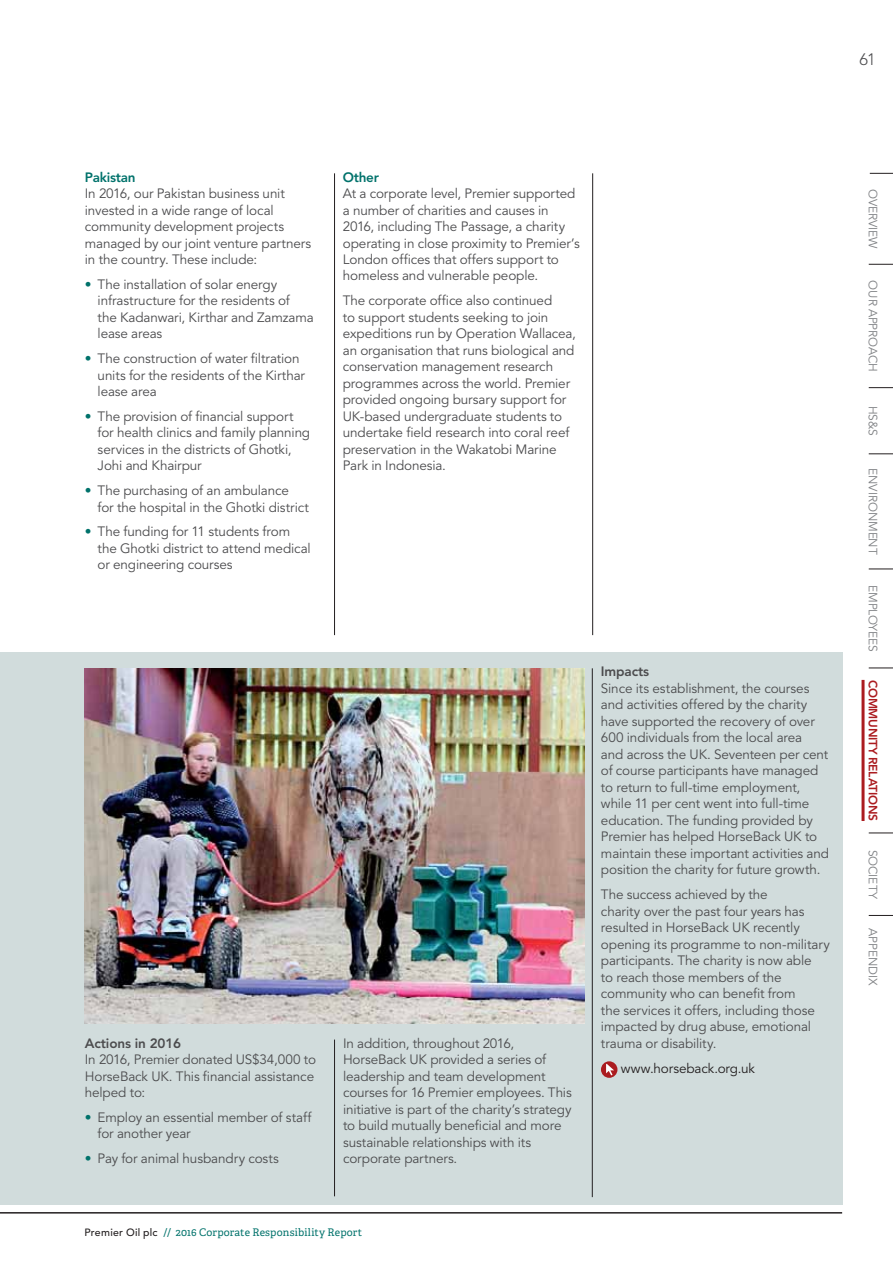
<style>
.page{position:relative;width:893px;height:1263px;background:#fff}
.page>*{position:absolute;margin:0;border:0;box-sizing:border-box;transform-origin:0 0}
.t1{font:300 16.5px "Avenir LT Std";color:#4c4c4e}
.t2{font:13.5px/16.5px "Avenir LT Std";letter-spacing:-.01em;color:#4c4c4e}
.t3{font:800 13.5px "Avenir LT Std";letter-spacing:-.01em;color:#4c4c4e}
.t4{font:13.5px "Avenir LT Std";letter-spacing:-.005em;color:#231f20}
.t5{font:800 13.5px "Avenir LT Std";letter-spacing:-.02em;color:#00726b}
.t6{font:12px "Avenir LT Std";letter-spacing:-.01em;color:#808285}
.t7{font:800 12px "Avenir LT Std";letter-spacing:-.025em;color:#ab1c20}
.t8{font:10.5px "Adelle";letter-spacing:.02em;color:#00726b}
.s1{color:#00726b}
.s2{font-family:"Avenir LT Std";font-weight:500;color:#231f20}
</style>
<div class="page">
<div style="left:0;top:652px;width:842px;height:553px;background:#d1dcdc"></div>
<hr style="left:334px;top:173px;width:1px;height:462px;background:#231f20">
<hr style="left:592px;top:173px;width:1px;height:462px;background:#231f20">
<hr style="left:334px;top:1040px;width:1px;height:156px;background:#231f20">
<hr style="left:592px;top:668px;width:1px;height:529px;background:#231f20">
<img style="left:85px;top:668px;width:499px;height:355px">
<div style="left:601px;top:1061px;width:16px;height:17px;background:#ab1c20;border-radius:50%"></div>
<svg style="left:606px;top:1064px;width:8px;height:11px"></svg>
<svg style="left:868px;top:264px;width:24px;height:1px"></svg>
<svg style="left:868px;top:387px;width:24px;height:1px"></svg>
<svg style="left:868px;top:454px;width:24px;height:1px"></svg>
<svg style="left:868px;top:569px;width:24px;height:1px"></svg>
<svg style="left:868px;top:668px;width:24px;height:1px"></svg>
<svg style="left:868px;top:833px;width:24px;height:1px"></svg>
<svg style="left:868px;top:915px;width:24px;height:1px"></svg>
<svg style="left:869px;top:173px;width:23px;height:1px"></svg>
<hr style="left:0;top:1212px;width:842px;height:2px;background:#231f20">
<hr style="left:861px;top:680px;width:3px;height:141px;background:#ab1c20">
<p class="t1" style="left:859px;top:51px;width:18px">61</p>
<p class="t5" style="left:85px;top:170px;width:52px">Pakistan</p>
<p class="t2" style="left:85px;top:186px;width:228px">In 2016, our Pakistan business unit invested in a wide range of local community development projects managed by our joint venture partners in the country. These include:</p>
<p class="t2" style="left:98px;top:277px;width:218px;text-indent:-13px"><span class="s1">•</span> The installation of solar energy infrastructure for the residents of<br>the Kadanwari, Kirthar and Zamzama lease areas</p>
<p class="t2" style="left:98px;top:351px;width:209px;text-indent:-13px"><span class="s1">•</span> The construction of water filtration units for the residents of the Kirthar lease area</p>
<p class="t2" style="left:98px;top:409px;width:214px;text-indent:-13px"><span class="s1">•</span> The provision of financial support for health clinics and family planning services in the districts of Ghotki,<br>Johi and Khairpur</p>
<p class="t2" style="left:98px;top:483px;width:213px;text-indent:-13px"><span class="s1">•</span> The purchasing of an ambulance<br>for the hospital in the Ghotki district</p>
<p class="t2" style="left:98px;top:524px;width:215px;text-indent:-13px"><span class="s1">•</span> The funding for 11 students from the Ghotki district to attend medical or engineering courses</p>
<p class="t5" style="left:343px;top:170px;width:38px">Other</p>
<p class="t2" style="left:343px;top:186px;width:238px">At a corporate level, Premier supported a number of charities and causes in 2016, including The Passage, a charity operating in close proximity to Premier’s London offices that offers support to homeless and vulnerable people.</p>
<p class="t2" style="left:343px;top:293px;width:234px">The corporate office also continued<br>to support students seeking to join expeditions run by Operation Wallacea, an organisation that runs biological and conservation management research programmes across the world. Premier provided ongoing bursary support for UK-based undergraduate students to undertake field research into coral reef preservation in the Wakatobi Marine Park in Indonesia.</p>
<p class="t3" style="left:85px;top:1036px;width:98px">Actions in 2016</p>
<p class="t2" style="left:85px;top:1052px;width:233px">In 2016, Premier donated US$34,000 to<br>HorseBack UK. This financial assistance helped to:</p>
<p class="t2" style="left:98px;top:1110px;width:215px;text-indent:-13px"><span class="s1">•</span> Employ an essential member of staff for another year</p>
<p class="t2" style="left:85px;top:1151px;width:195px"><span class="s1">•</span> Pay for animal husbandry costs</p>
<p class="t2" style="left:343px;top:1035px;width:230px">In addition, throughout 2016, HorseBack UK provided a series of leadership and team development courses for 16 Premier employees. This initiative is part of the charity’s strategy to build mutually beneficial and more sustainable relationships with its corporate partners.</p>
<p class="t8" style="left:84px;top:1227px;width:279px"><span class="s2">Premier Oil plc</span> // 2016 Corporate Responsibility Report</p>
<p class="t3" style="left:601px;top:665px;width:50px">Impacts</p>
<p class="t2" style="left:601px;top:681px;width:229px">Since its establishment, the courses and activities offered by the charity have supported the recovery of over 600 individuals from the local area<br>and across the UK. Seventeen per cent of course participants have managed to return to full-time employment, while 11 per cent went into full-time education. The funding provided by Premier has helped HorseBack UK to maintain these important activities and position the charity for future growth.</p>
<p class="t2" style="left:601px;top:887px;width:230px">The success achieved by the<br>charity over the past four years has resulted in HorseBack UK recently opening its programme to non-military participants. The charity is now able<br>to reach those members of the community who can benefit from<br>the services it offers, including those impacted by drug abuse, emotional trauma or disability.</p>
<p class="t4" style="left:620px;top:1061px;width:136px">www.horseback.org.uk</p>
<p class="t6" style="left:878px;top:189px;width:61px;rotate:90deg">OVERVIEW</p>
<p class="t6" style="left:878px;top:280px;width:93px;rotate:90deg">OUR APPROACH</p>
<p class="t6" style="left:878px;top:406px;width:32px;rotate:90deg">HS&amp;S</p>
<p class="t6" style="left:878px;top:468px;width:88px;rotate:90deg">ENVIRONMENT</p>
<p class="t6" style="left:878px;top:585px;width:68px;rotate:90deg">EMPLOYEES</p>
<p class="t7" style="left:878px;top:680px;width:142px;rotate:90deg">COMMUNITY RELATIONS</p>
<p class="t6" style="left:878px;top:850px;width:51px;rotate:90deg">SOCIETY</p>
<p class="t6" style="left:878px;top:928px;width:59px;rotate:90deg">APPENDIX</p>
</div>
